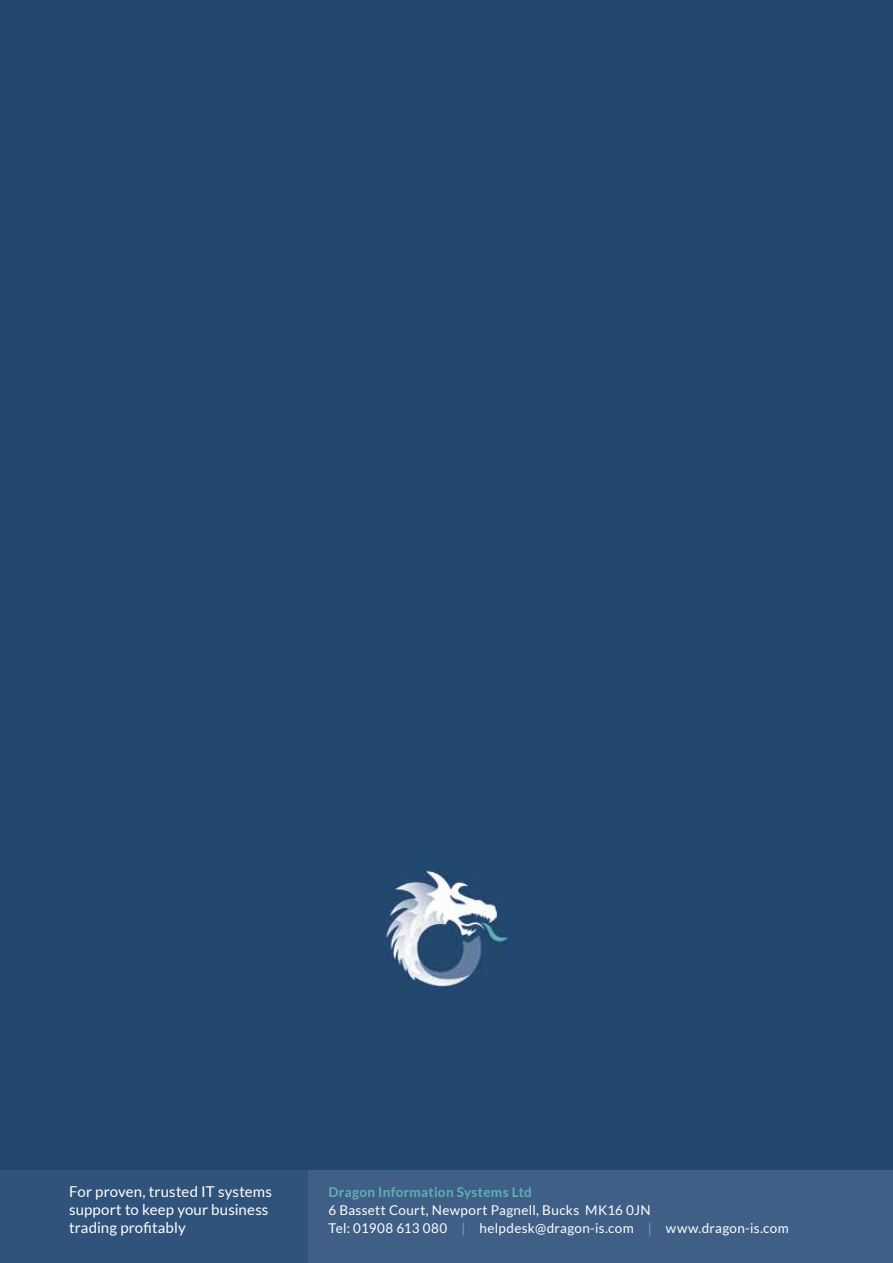
<style>
.page{position:relative;width:893px;height:1263px;background:#fff}
.page>*{position:absolute;margin:0;border:0;box-sizing:border-box;transform-origin:0 0}
.t1{font:15px/18px "Lato";letter-spacing:.01em;color:#fff}
.t2{font:13.5px/18px "Lato";letter-spacing:.025em;color:#fff}
.t3{font:700 13.5px "Lato";letter-spacing:.02em;color:#61b0b4}
.s1{color:#61b0b4}
</style>
<div class="page">
<div style="left:0;top:1169px;width:893px;height:94px;background:#3f5f87"></div>
<div style="left:0;top:1169px;width:307px;height:94px;background:#2f537b"></div>
<div style="left:0;top:0;width:892px;height:1169px;background:#22486f"></div>
<img style="left:386px;top:868px;width:122px;height:121px">
<p class="t1" style="left:69px;top:1182px;width:204px">For proven, trusted IT systems support to keep your business trading profitably</p>
<p class="t3" style="left:328px;top:1185px;width:205px">Dragon Information Systems Ltd</p>
<p class="t2" style="left:328px;top:1201px;width:462px">6 Bassett Court, Newport Pagnell, Bucks MK16 0JN<br>Tel: 01908 613 080 <span class="s1">|</span> helpdesk@dragon-is.com <span class="s1">|</span> www.dragon-is.com</p>
</div>
